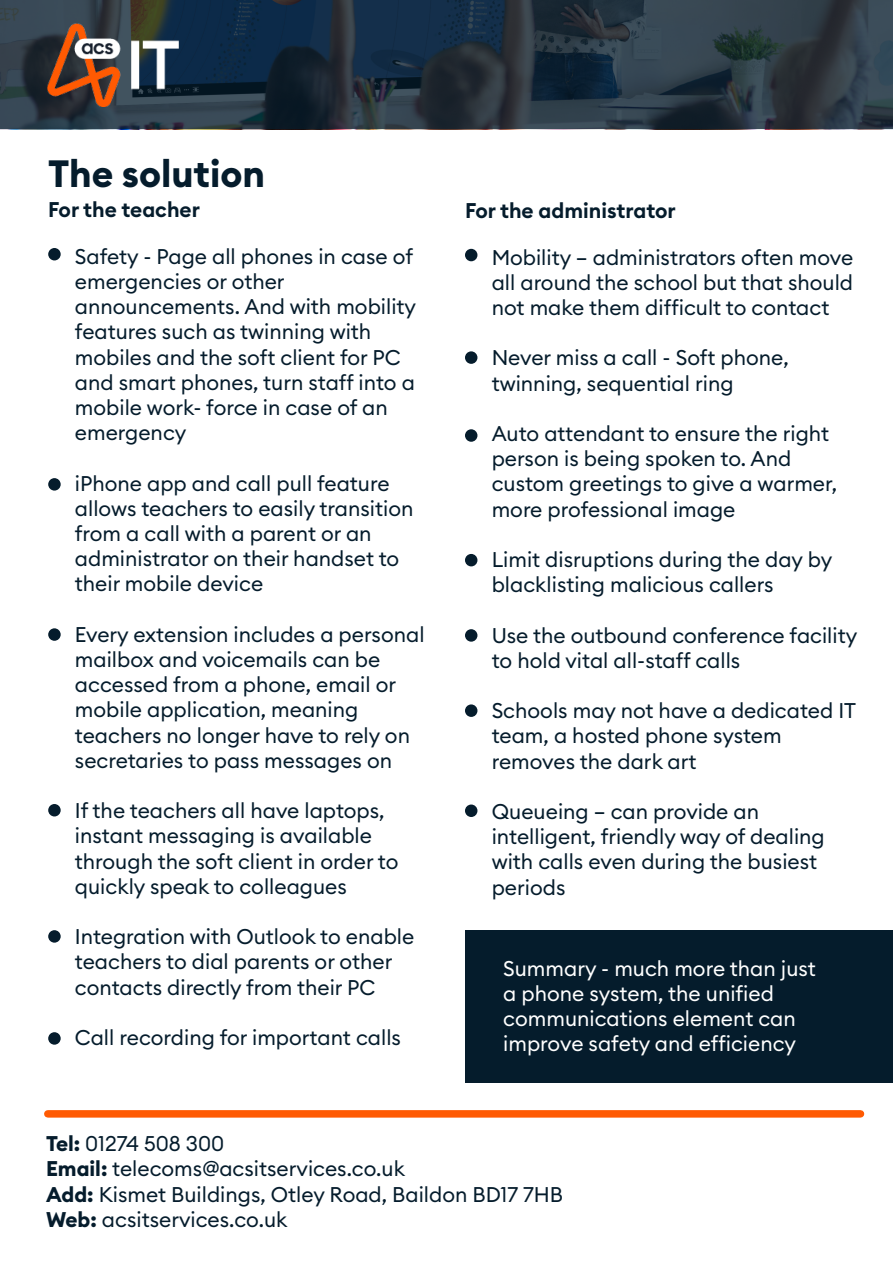
<style>
.page{position:relative;width:893px;height:1263px;background:#fff}
.page>*{position:absolute;margin:0;border:0;box-sizing:border-box;transform-origin:0 0}
.t1{font:700 37.5px "Euclid Circular B";color:#051c2c}
.t2{font:21px/25.2px "Euclid Circular B";color:#051c2c}
.t3{font:21px/25.2px "Euclid Circular B";color:#fff}
.t4{font:600 21px "Euclid Circular B";color:#051c2c}
.s1{font-weight:700}
</style>
<div class="page">
<svg style="left:0;top:0;width:893px;height:129px;background:#243442"></svg>
<div style="left:465px;top:930px;width:428px;height:153px;background:#051c2c"></div>
<img style="left:48px;top:23px;width:130px;height:83px">
<div style="left:48px;top:248px;width:13px;height:12px;background:#051c2c;border-radius:50%"></div>
<div style="left:48px;top:478px;width:13px;height:13px;background:#051c2c;border-radius:50%"></div>
<div style="left:48px;top:628px;width:13px;height:13px;background:#051c2c;border-radius:50%"></div>
<div style="left:48px;top:804px;width:13px;height:12px;background:#051c2c;border-radius:50%"></div>
<div style="left:48px;top:930px;width:13px;height:13px;background:#051c2c;border-radius:50%"></div>
<div style="left:48px;top:1032px;width:13px;height:13px;background:#051c2c;border-radius:50%"></div>
<div style="left:465px;top:249px;width:12px;height:12px;background:#051c2c;border-radius:50%"></div>
<div style="left:465px;top:351px;width:12px;height:13px;background:#051c2c;border-radius:50%"></div>
<div style="left:465px;top:429px;width:12px;height:13px;background:#051c2c;border-radius:50%"></div>
<div style="left:465px;top:554px;width:12px;height:12px;background:#051c2c;border-radius:50%"></div>
<div style="left:465px;top:629px;width:12px;height:13px;background:#051c2c;border-radius:50%"></div>
<div style="left:465px;top:704px;width:12px;height:13px;background:#051c2c;border-radius:50%"></div>
<div style="left:465px;top:804px;width:12px;height:13px;background:#051c2c;border-radius:50%"></div>
<div style="left:48px;top:1110px;width:812px;height:7px;background:#ff5a02"></div>
<h1 class="t1" style="left:48px;top:149px;width:218px">The solution</h1>
<p class="t4" style="left:48px;top:196px;width:153px">For the teacher</p>
<p class="t2" style="left:75px;top:243px;width:343px">Safety - Page all phones in case of emergencies or other announcements. And with mobility features such as twinning with mobiles and the soft client for PC and smart phones, turn staff into a mobile work- force in case of an emergency</p>
<p class="t2" style="left:75px;top:470px;width:340px">iPhone app and call pull feature allows teachers to easily transition from a call with a parent or an administrator on their handset to their mobile device</p>
<p class="t2" style="left:75px;top:621px;width:351px">Every extension includes a personal mailbox and voicemails can be accessed from a phone, email or mobile application, meaning teachers no longer have to rely on secretaries to pass messages on</p>
<p class="t2" style="left:75px;top:798px;width:325px">If the teachers all have laptops, instant messaging is available through the soft client in order to quickly speak to colleagues</p>
<p class="t2" style="left:75px;top:924px;width:341px">Integration with Outlook to enable teachers to dial parents or other contacts directly from their PC</p>
<p class="t2" style="left:75px;top:1025px;width:328px">Call recording for important calls</p>
<p class="t4" style="left:465px;top:197px;width:212px">For the administrator</p>
<p class="t2" style="left:492px;top:244px;width:363px;text-align:justify">Mobility – administrators often move all around the school but that should not make them difficult to contact</p>
<p class="t2" style="left:492px;top:345px;width:299px">Never miss a call - Soft phone, twinning, sequential ring</p>
<p class="t2" style="left:492px;top:421px;width:347px">Auto attendant to ensure the right person is being spoken to. And custom greetings to give a warmer, more professional image</p>
<p class="t2" style="left:492px;top:547px;width:342px">Limit disruptions during the day by blacklisting malicious callers</p>
<p class="t2" style="left:492px;top:622px;width:367px">Use the outbound conference facility to hold vital all-staff calls</p>
<p class="t2" style="left:492px;top:698px;width:366px">Schools may not have a dedicated IT team, a hosted phone system removes the dark art</p>
<p class="t2" style="left:492px;top:799px;width:335px">Queueing – can provide an intelligent, friendly way of dealing with calls even during the busiest periods</p>
<p class="t3" style="left:503px;top:955px;width:314px">Summary - much more than just a phone system, the unified communications element can improve safety and efficiency</p>
<p class="t2" style="left:46px;top:1131px;width:518px"><span class="s1">Tel:</span> 01274 508 300<br><span class="s1">Email:</span> telecoms@acsitservices.co.uk<br><span class="s1">Add:</span> Kismet Buildings, Otley Road, Baildon BD17 7HB <span class="s1">Web:</span> acsitservices.co.uk</p>
</div>
